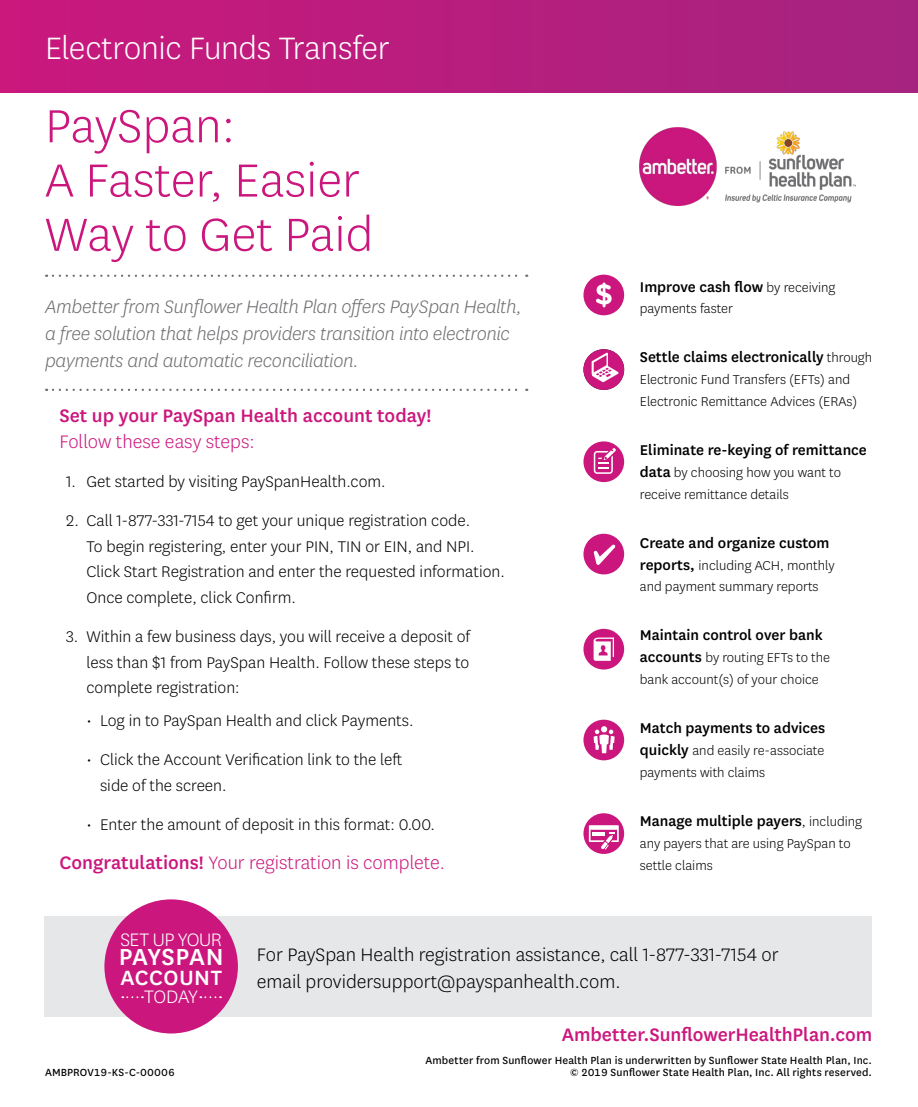
<style>
.page{position:relative;width:918px;height:1107px;background:#fff}
.page>*{position:absolute;margin:0;border:0;box-sizing:border-box;transform-origin:0 0}
.t1{font:300 54.3px/54.3px "Centene Sans";color:#cb177d}
.t2{font:300 36.15px "Centene Sans";letter-spacing:-.01em;color:#fff}
.t3{font:500 27.15px "Centene Sans";letter-spacing:.005em;color:#fff}
.t4{font:500 24.15px "Centene Sans";letter-spacing:.025em;color:#fff}
.t5{font:italic 300 21.15px/27.2px "Centene Sans";letter-spacing:-.02em;color:#6d6e71}
.t6{font:300 21.15px/27.2px "Centene Sans";color:#000}
.t7{font:500 21.15px "Centene Sans";color:#cb177d}
.t8{font:300 21.15px "Centene Sans";color:#cb177d}
.t9{font:300 21.15px "Centene Sans";letter-spacing:-.025em;color:#fff}
.t10{font:300 18.15px/25.7px "Centene Sans";color:#000}
.t11{font:500 16.65px "Centene Sans";color:#000}
.t12{font:300 15px/21.9px "Centene Sans";color:#000}
.t13{font:12px/12px "Centene Sans";letter-spacing:.01em;color:#000;text-align:right}
.s1{font-weight:500}
.s2{font-weight:300;font-size:15px}
.s3{font-weight:500;font-size:16.65px}
.s4{font-weight:300}
</style>
<div class="page">
<div style="left:45px;top:916px;width:827px;height:101px;background:#e6e7e8"></div>
<div style="left:0;top:0;width:918px;height:93px;background:linear-gradient(to right,#ca187d,#a5237f)"></div>
<div style="left:583px;top:275px;width:41px;height:40px;background:#cb177d;border-radius:50%"></div>
<svg style="left:596px;top:283px;width:16px;height:24px"></svg>
<div style="left:583px;top:349px;width:41px;height:41px;background:#cb177d;border-radius:50%"></div>
<svg style="left:592px;top:353px;width:26px;height:29px"></svg>
<div style="left:583px;top:534px;width:41px;height:40px;background:#cb177d;border-radius:50%"></div>
<svg style="left:594px;top:544px;width:21px;height:21px"></svg>
<div style="left:583px;top:813px;width:41px;height:41px;background:#cb177d;border-radius:50%"></div>
<svg style="left:589px;top:825px;width:30px;height:25px"></svg>
<div style="left:583px;top:629px;width:41px;height:41px;background:#cb177d;border-radius:50%"></div>
<svg style="left:594px;top:638px;width:20px;height:23px"></svg>
<div style="left:583px;top:720px;width:41px;height:40px;background:#cb177d;border-radius:50%"></div>
<svg style="left:594px;top:726px;width:21px;height:27px"></svg>
<div style="left:583px;top:441px;width:41px;height:41px;background:#cb177d;border-radius:50%"></div>
<svg style="left:594px;top:448px;width:22px;height:26px"></svg>
<div style="left:104px;top:899px;width:134px;height:135px;background:#cb177d;border-radius:50%"></div>
<svg style="left:122px;top:996px;width:21px;height:2px"></svg>
<svg style="left:200px;top:996px;width:21px;height:2px"></svg>
<svg style="left:53px;top:275px;width:474px;height:2px"></svg>
<svg style="left:53px;top:389px;width:474px;height:2px"></svg>
<img style="left:640px;top:128px;width:216px;height:78px">
<h2 class="t2" style="left:45px;top:25px;width:346px">Electronic Funds Transfer</h2>
<h1 class="t1" style="left:45px;top:97px;width:330px">PaySpan:<br>A Faster, Easier<br>Way to Get Paid</h1>
<p class="t5" style="left:45px;top:293px;width:478px">Ambetter from Sunflower Health Plan offers PaySpan Health, a free solution that helps providers transition into electronic payments and automatic reconciliation.</p>
<p class="t7" style="left:59px;top:401px;width:373px">Set up your PaySpan Health account today!</p>
<p class="t8" style="left:59px;top:428px;width:197px">Follow these easy steps:</p>
<p class="t10" style="left:66px;top:468px;width:321px">1. Get started by visiting PaySpanHealth.com.</p>
<p class="t10" style="left:87px;top:507px;width:420px;text-indent:-20px">2. Call 1-877-331-7154 to get your unique registration code.<br>To begin registering, enter your PIN, TIN or EIN, and NPI.<br>Click Start Registration and enter the requested information.<br>Once complete, click Confirm.</p>
<p class="t10" style="left:87px;top:623px;width:385px;text-align:justify;text-indent:-20px">3. Within a few business days, you will receive a deposit of less than $1 from PaySpan Health. Follow these steps to complete registration:</p>
<p class="t10" style="left:87px;top:707px;width:328px">• Log in to PaySpan Health and click Payments.</p>
<p class="t10" style="left:100px;top:746px;width:304px;text-indent:-14px">• Click the Account Verification link to the left side of the screen.</p>
<p class="t10" style="left:87px;top:811px;width:350px">• Enter the amount of deposit in this format: 0.00.</p>
<p class="t8" style="left:59px;top:849px;width:387px"><span class="s1">Congratulations!</span> Your registration is complete.</p>
<p class="t11" style="left:640px;top:275px;width:197px">Improve cash flow <span class="s2">by receiving</span></p>
<p class="t12" style="left:640px;top:297px;width:95px">payments faster</p>
<p class="t11" style="left:640px;top:346px;width:234px">Settle claims electronically <span class="s2">through</span></p>
<p class="t12" style="left:640px;top:368px;width:219px">Electronic Fund Transfers (EFTs) and<br>Electronic Remittance Advices (ERAs)</p>
<p class="t11" style="left:640px;top:439px;width:229px">Eliminate re-keying of remittance</p>
<p class="t12" style="left:640px;top:461px;width:203px"><span class="s3">data</span> by choosing how you want to receive remittance details</p>
<p class="t11" style="left:640px;top:531px;width:191px">Create and organize custom</p>
<p class="t12" style="left:640px;top:554px;width:197px"><span class="s3">reports,</span> including ACH, monthly and payment summary reports</p>
<p class="t11" style="left:640px;top:624px;width:185px">Maintain control over bank</p>
<p class="t12" style="left:640px;top:646px;width:192px"><span class="s3">accounts</span> by routing EFTs to the bank account(s) of your choice</p>
<p class="t11" style="left:640px;top:717px;width:187px">Match payments to advices</p>
<p class="t12" style="left:640px;top:739px;width:186px"><span class="s3">quickly</span> and easily re-associate payments with claims</p>
<p class="t11" style="left:640px;top:809px;width:224px">Manage multiple payers<span class="s4">,</span> <span class="s2">including</span></p>
<p class="t12" style="left:640px;top:832px;width:212px">any payers that are using PaySpan to settle claims</p>
<p class="t9" style="left:120px;top:926px;width:103px">SET UP YOUR</p>
<h3 class="t3" style="left:119px;top:939px;width:106px">PAYSPAN</h3>
<h3 class="t4" style="left:120px;top:961px;width:103px">ACCOUNT</h3>
<p class="t9" style="left:144px;top:983px;width:55px">TODAY</p>
<p class="t13" style="left:45px;top:1066px;width:131px">AMBPROV19-KS-C-00006</p>
<p class="t6" style="left:257px;top:940px;width:523px">For PaySpan Health registration assistance, call 1-877-331-7154 or email providersupport@payspanhealth.com.</p>
<p class="t7" style="left:562px;top:1021px;width:312px">Ambetter.SunflowerHealthPlan.com</p>
<p class="t13" style="left:425px;top:1054px;width:448px">Ambetter from Sunflower Health Plan is underwritten by Sunflower State Health Plan, Inc. © 2019 Sunflower State Health Plan, Inc. All rights reserved.</p>
</div>
